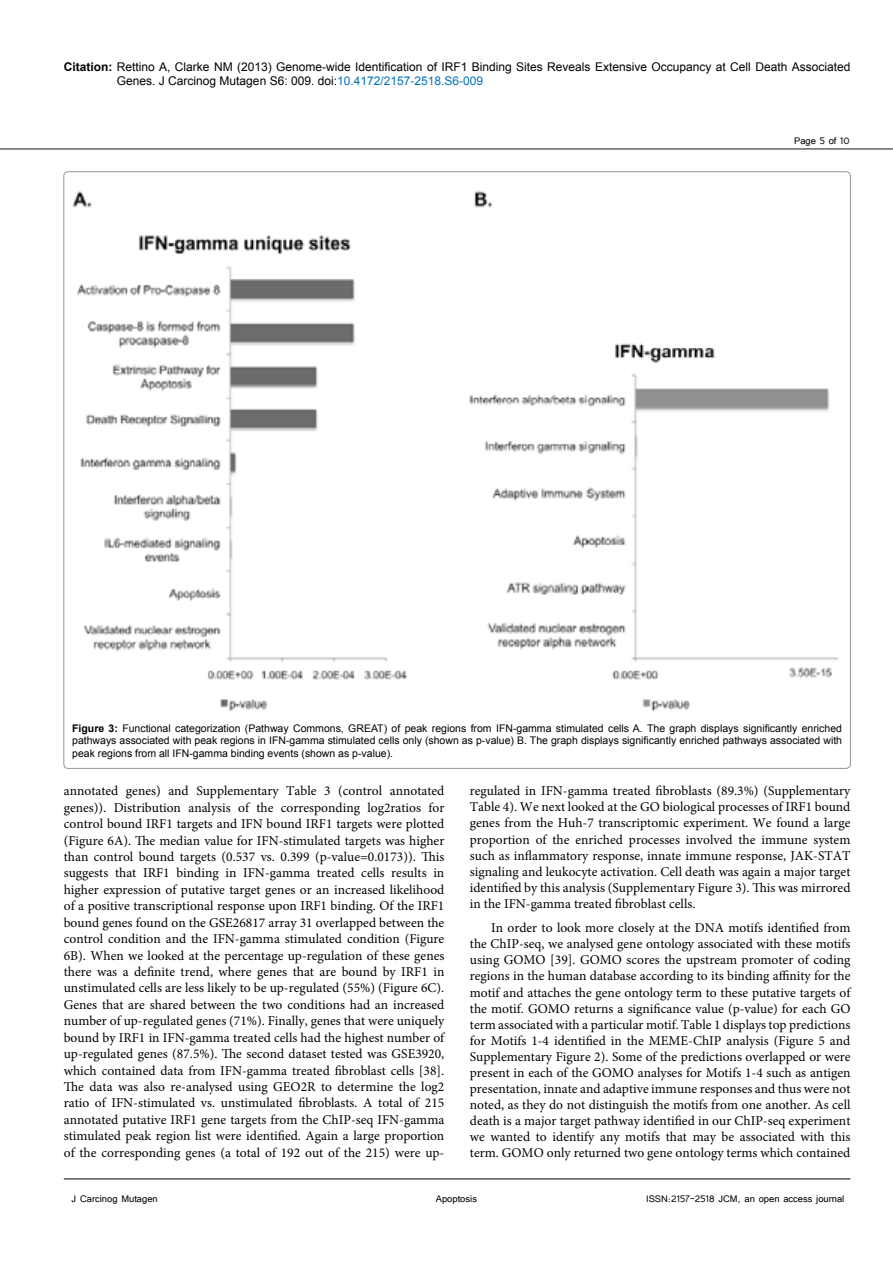
<style>
.page{position:relative;width:893px;height:1263px;background:#fff}
.page>*{position:absolute;margin:0;border:0;box-sizing:border-box;transform-origin:0 0}
.t1{font:13.5px/16.5px "Minion Pro";color:#000;text-align:justify}
.t2{font:12px/14.4px "Arial";color:#000}
.t3{font:12px "Tunga";color:#000}
.t4{font:10.5px/12.6px "Arial";color:#000;text-align:justify}
.s1{font-weight:700}
.s2{color:#0072bc}
</style>
<div class="page">
<hr style="left:0;top:148px;width:893px;height:2px;background:#636466">
<hr style="left:64px;top:1179px;width:786px;height:1px;background:#000">
<img style="left:72px;top:191px;width:767px;height:521px">
<p class="t2" style="left:117px;top:60px;width:735px;text-indent:-53px"><span class="s1">Citation:</span> Rettino A, Clarke NM (2013) Genome-wide Identification of IRF1 Binding Sites Reveals Extensive Occupancy at Cell Death Associated<br>Genes. J Carcinog Mutagen S6: 009. doi:<span class="s2">10.4172/2157-2518.S6-009</span></p>
<p class="t3" style="left:794px;top:133px;width:57px">Page 5 of 10</p>
<p class="t4" style="left:72px;top:722px;width:771px"><span class="s1">Figure 3:</span> Functional categorization (Pathway Commons, GREAT) of peak regions from IFN-gamma stimulated cells A. The graph displays significantly enriched pathways associated with peak regions in IFN-gamma stimulated cells only (shown as p-value) B. The graph displays significantly enriched pathways associated with peak regions from all IFN-gamma binding events (shown as p-value).</p>
<p class="t1" style="left:64px;top:783px;width:382px">annotated genes) and Supplementary Table 3 (control annotated genes)). Distribution analysis of the corresponding log2ratios for control bound IRF1 targets and IFN bound IRF1 targets were plotted (Figure 6A). The median value for IFN-stimulated targets was higher than control bound targets (0.537 vs. 0.399 (p-value=0.0173)). This suggests that IRF1 binding in IFN-gamma treated cells results in higher expression of putative target genes or an increased likelihood of a positive transcriptional response upon IRF1 binding. Of the IRF1 bound genes found on the GSE26817 array 31 overlapped between the control condition and the IFN-gamma stimulated condition (Figure 6B). When we looked at the percentage up-regulation of these genes there was a definite trend, where genes that are bound by IRF1 in unstimulated cells are less likely to be up-regulated (55%) (Figure 6C).<br>Genes that are shared between the two conditions had an increased number of up-regulated genes (71%). Finally, genes that were uniquely bound by IRF1 in IFN-gamma treated cells had the highest number of up-regulated genes (87.5%). The second dataset tested was GSE3920, which contained data from IFN-gamma treated fibroblast cells [38].<br>The data was also re-analysed using GEO2R to determine the log2 ratio of IFN-stimulated vs. unstimulated fibroblasts. A total of 215 annotated putative IRF1 gene targets from the ChIP-seq IFN-gamma stimulated peak region list were identified. Again a large proportion of the corresponding genes (a total of 192 out of the 215) were up-</p>
<p class="t1" style="left:470px;top:783px;width:382px;line-height:16px">regulated in IFN-gamma treated fibroblasts (89.3%) (Supplementary Table 4). We next looked at the GO biological processes of IRF1 bound genes from the Huh-7 transcriptomic experiment. We found a large proportion of the enriched processes involved the immune system such as inflammatory response, innate immune response, JAK-STAT signaling and leukocyte activation. Cell death was again a major target identified by this analysis (Supplementary Figure 3). This was mirrored in the IFN-gamma treated fibroblast cells.</p>
<p class="t1" style="left:470px;top:920px;width:382px;line-height:16px;text-indent:21px">In order to look more closely at the DNA motifs identified from the ChIP-seq, we analysed gene ontology associated with these motifs using GOMO [39]. GOMO scores the upstream promoter of coding regions in the human database according to its binding affinity for the motif and attaches the gene ontology term to these putative targets of the motif. GOMO returns a significance value (p-value) for each GO term associated with a particular motif. Table 1 displays top predictions for Motifs 1-4 identified in the MEME-ChIP analysis (Figure 5 and Supplementary Figure 2). Some of the predictions overlapped or were present in each of the GOMO analyses for Motifs 1-4 such as antigen presentation, innate and adaptive immune responses and thus were not noted, as they do not distinguish the motifs from one another. As cell death is a major target pathway identified in our ChIP-seq experiment we wanted to identify any motifs that may be associated with this term. GOMO only returned two gene ontology terms which contained</p>
<p class="t3" style="left:72px;top:1190px;width:88px">J Carcinog Mutagen</p>
<p class="t3" style="left:646px;top:1190px;width:200px">ISSN:2157-2518 JCM, an open access journal</p>
<p class="t3" style="left:436px;top:1190px;width:43px">Apoptosis</p>
</div>
